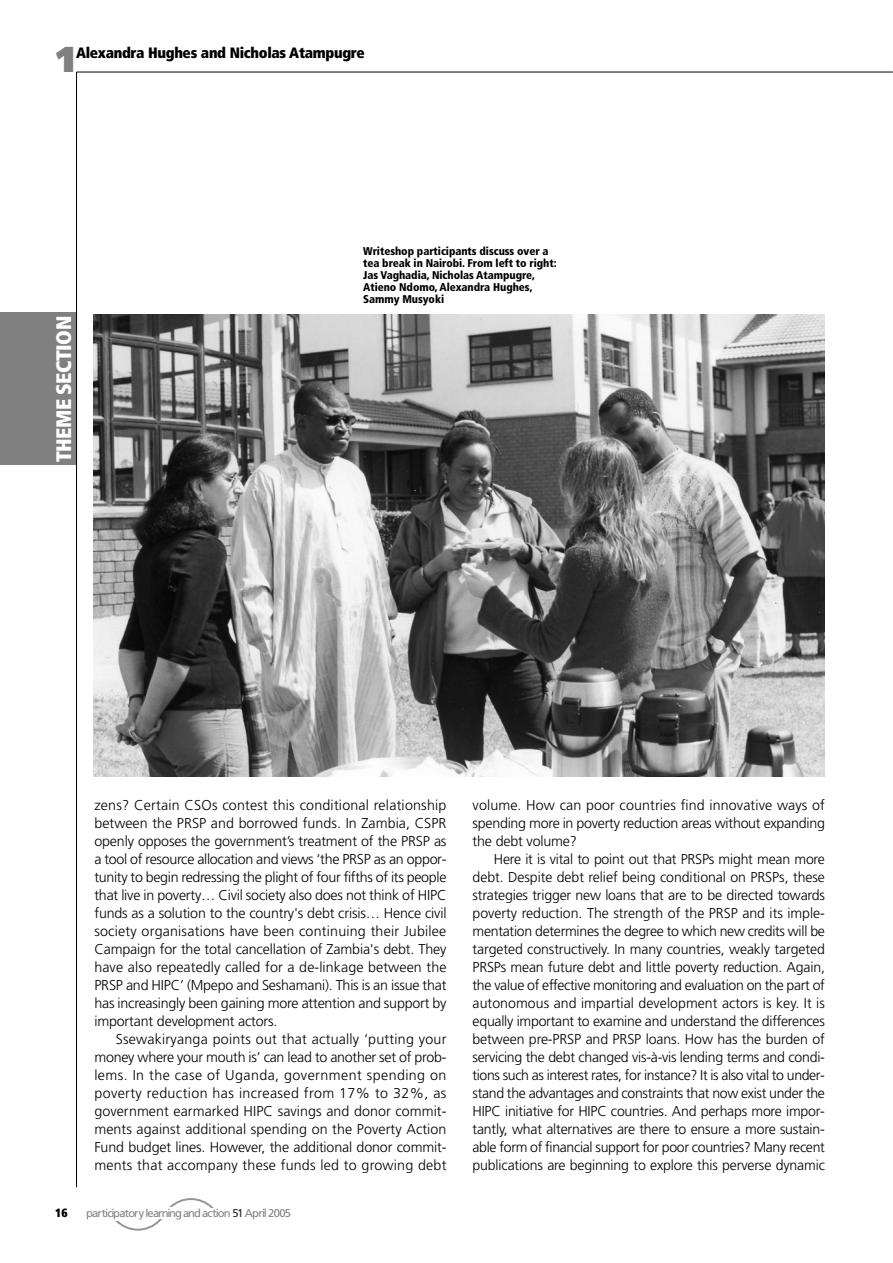
<style>
.page{position:relative;width:893px;height:1263px;background:#fff}
.page>*{position:absolute;margin:0;border:0;box-sizing:border-box;transform-origin:0 0}
.t1{font:900 36px "Frutiger";color:#808080}
.t2{font:900 condensed 21px "Frutiger";letter-spacing:-.02em;color:#fff}
.t3{font:900 condensed 15px "Frutiger";letter-spacing:-.02em;color:#000}
.t4{font:300 14.25px/18px "Frutiger";letter-spacing:-.01em;color:#000;text-align:justify}
.t5{font:900 condensed 12px "Frutiger";color:#000}
.t6{font:900 condensed 11.25px/12px "Frutiger";letter-spacing:-.005em;color:#000}
.t7{font:11.25px "Frutiger";letter-spacing:-.08em;color:#808285}
.s1{color:#231f20}
</style>
<div class="page">
<div style="left:0;top:313px;width:76px;height:152px;background:#808080"></div>
<hr style="left:77px;top:72px;width:816px;height:1px;background:#000">
<hr style="left:76px;top:72px;width:1px;height:1115px;background:#000">
<svg style="left:115px;top:1198px;width:99px;height:33px"></svg>
<div style="left:111px;top:1216px;width:10px;height:5px;background:#fff"></div>
<img style="left:94px;top:315px;width:731px;height:461px">
<h1 class="t1" style="left:56px;top:45px;width:20px">1</h1>
<p class="t3" style="left:76px;top:47px;width:290px">Alexandra Hughes and Nicholas Atampugre</p>
<h2 class="t2" style="left:55px;top:462px;width:148px;rotate:-90deg">THEME SECTION</h2>
<p class="t6" style="left:363px;top:246px;width:195px">Writeshop participants discuss over a tea break in Nairobi. From left to right:<br>Jas Vaghadia, Nicholas Atampugre,<br>Atieno Ndomo, Alexandra Hughes,<br>Sammy Musyoki</p>
<p class="t4" style="left:94px;top:797px;width:354px">zens? Certain CSOs contest this conditional relationship between the PRSP and borrowed funds. In Zambia, CSPR openly opposes the government’s treatment of the PRSP as a tool of resource allocation and views ‘the PRSP as an oppor&shy;tunity to begin redressing the plight of four fifths of its people that live in poverty… Civil society also does not think of HIPC funds as a solution to the country's debt crisis… Hence civil society organisations have been continuing their Jubilee Campaign for the total cancellation of Zambia's debt. They have also repeatedly called for a de-linkage between the PRSP and HIPC’ (Mpepo and Seshamani). This is an issue that has increasingly been gaining more attention and support by important development actors.</p>
<p class="t4" style="left:94px;top:1031px;width:354px;text-indent:21px">Ssewakiryanga points out that actually ‘putting your money where your mouth is’ can lead to another set of prob&shy;lems. In the case of Uganda, government spending on poverty reduction has increased from 17% to 32%, as government earmarked HIPC savings and donor commit&shy;ments against additional spending on the Poverty Action Fund budget lines. However, the additional donor commit&shy;ments that accompany these funds led to growing debt</p>
<p class="t4" style="left:473px;top:797px;width:354px">volume. How can poor countries find innovative ways of spending more in poverty reduction areas without expanding the debt volume?</p>
<p class="t4" style="left:473px;top:851px;width:354px;text-indent:21px">Here it is vital to point out that PRSPs might mean more debt. Despite debt relief being conditional on PRSPs, these strategies trigger new loans that are to be directed towards poverty reduction. The strength of the PRSP and its imple&shy;mentation determines the degree to which new credits will be targeted constructively. In many countries, weakly targeted PRSPs mean future debt and little poverty reduction. Again, the value of effective monitoring and evaluation on the part of autonomous and impartial development actors is key. It is equally important to examine and understand the differences between pre-PRSP and PRSP loans. How has the burden of servicing the debt changed vis-à-vis lending terms and condi&shy;tions such as interest rates, for instance? It is also vital to under&shy;stand the advantages and constraints that now exist under the HIPC initiative for HIPC countries. And perhaps more impor&shy;tantly, what alternatives are there to ensure a more sustain&shy;able form of financial support for poor countries? Many recent publications are beginning to explore this perverse dynamic</p>
<p class="t5" style="left:55px;top:1208px;width:14px">16</p>
<p class="t7" style="left:86px;top:1208px;width:206px">participatory learning and action <span class="s1">51</span> April 2005</p>
</div>
